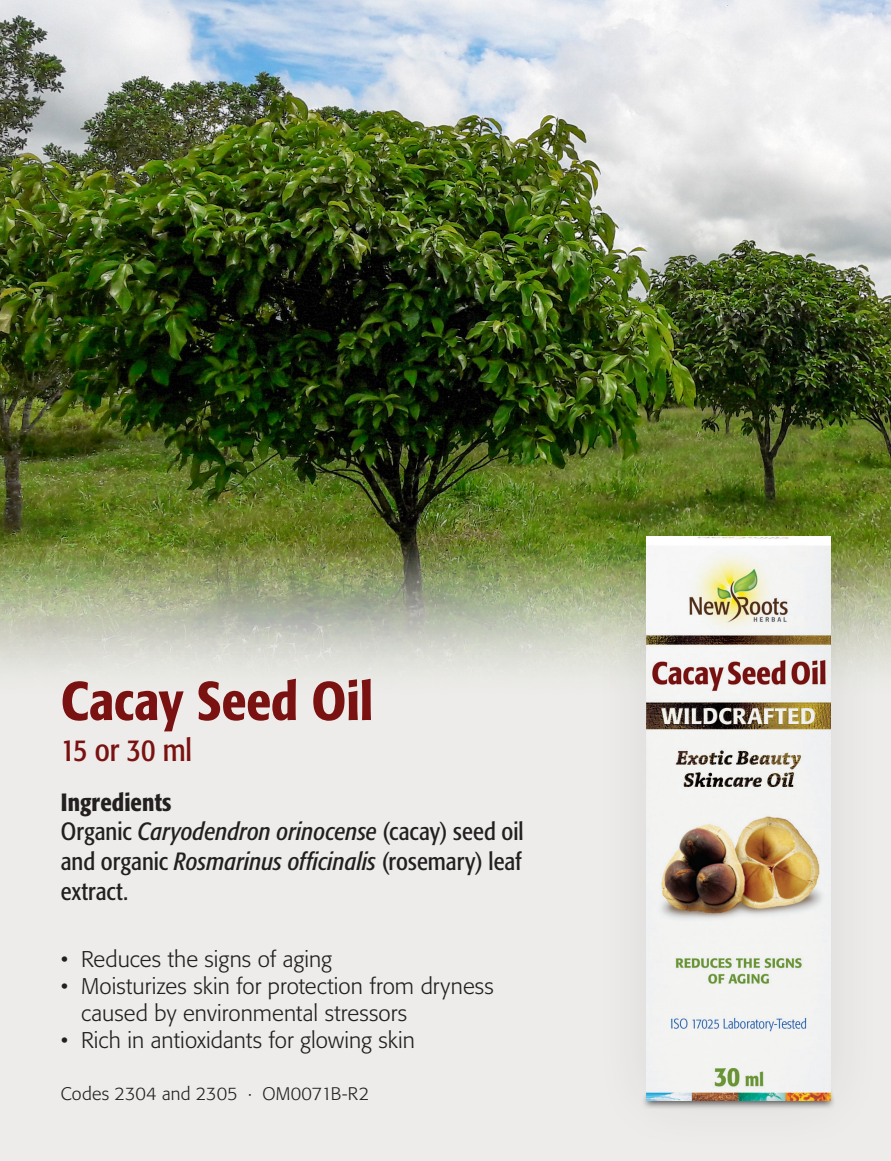
<style>
.page{position:relative;width:891px;height:1161px;background:#edecea}
.page>*{position:absolute;margin:0;border:0;box-sizing:border-box;transform-origin:0 0}
.t1{font:500 condensed 54px "Formata";color:#7a1211}
.t2{font:condensed 31.5px "Formata";letter-spacing:-.005em;color:#7a1211}
.t3{font:condensed 24.75px/29.7px "Formata";color:#231f20;text-align:justify}
.t4{font:500 condensed 24.75px "Formata";letter-spacing:.005em;color:#231f20}
.t5{font:300 22.5px/27px "Formata";color:#231f20}
.t6{font:300 18px "Formata";letter-spacing:.01em;color:#231f20}
.s1{font-style:italic}
</style>
<div class="page">
<img style="left:0;top:0;width:891px;height:671px">
<div style="left:590px;top:479px;width:297px;height:678px;background:#231f20;opacity:.1"></div>
<img style="left:647px;top:536px;width:183px;height:564px">
<p class="t1" style="left:61px;top:668px;width:314px">Cacay Seed Oil</p>
<p class="t2" style="left:61px;top:731px;width:133px">15 or 30 ml</p>
<p class="t4" style="left:61px;top:787px;width:112px">Ingredients</p>
<p class="t3" style="left:61px;top:817px;width:465px">Organic <span class="s1">Caryodendron orinocense</span> (cacay) seed oil and organic <span class="s1">Rosmarinus officinalis</span> (rosemary) leaf extract.</p>
<p class="t5" style="left:61px;top:946px;width:273px">• Reduces the signs of aging</p>
<p class="t5" style="left:81px;top:973px;width:414px;text-indent:-20px">• Moisturizes skin for protection from dryness caused by environmental stressors</p>
<p class="t5" style="left:61px;top:1027px;width:356px">• Rich in antioxidants for glowing skin</p>
<p class="t6" style="left:61px;top:1083px;width:310px">Codes 2304 and 2305 · OM0071B-R2</p>
</div>
